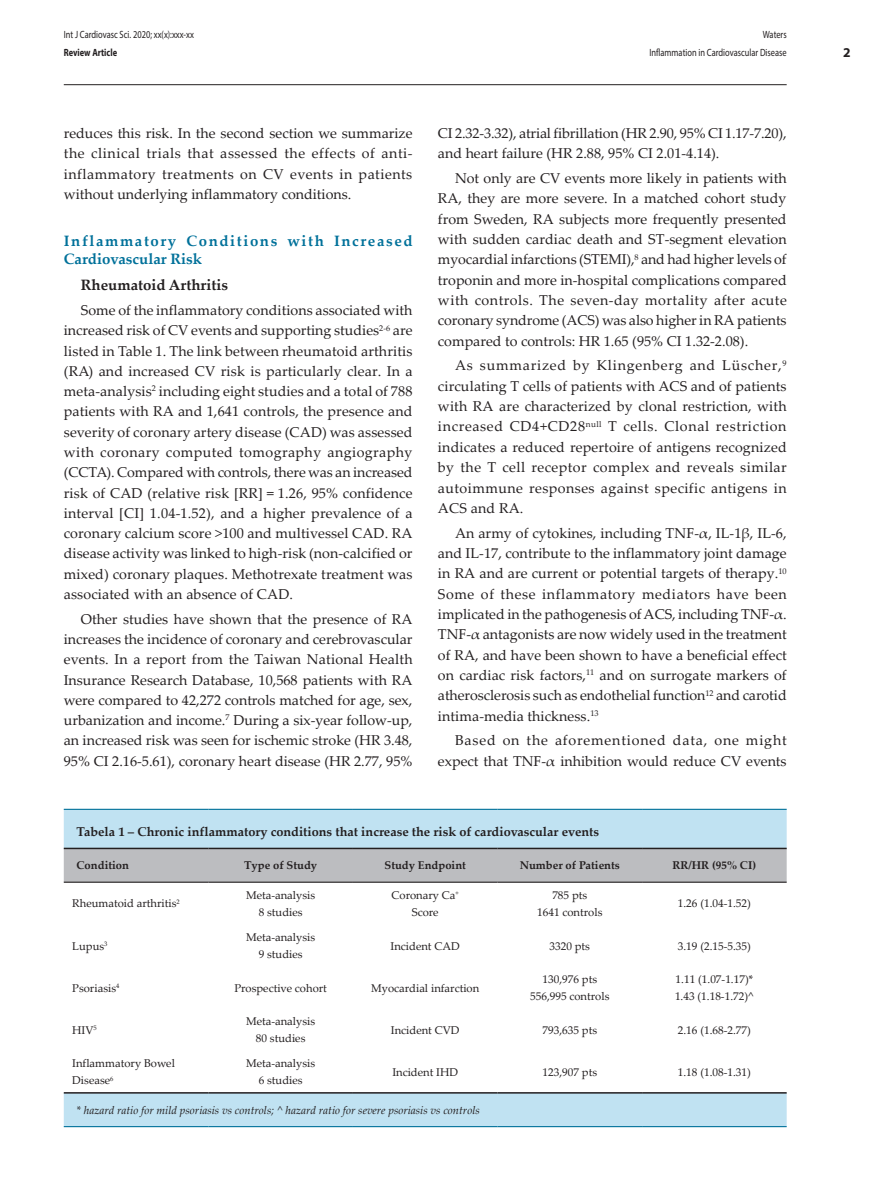
<style>
.page{position:relative;width:893px;height:1191px;background:#fff}
.page>*{position:absolute;margin:0;border:0;box-sizing:border-box;transform-origin:0 0}
.t1{font:700 15px/18px "Palatino Linotype";letter-spacing:.105em;color:#00719a}
.t2{font:700 15px "Palatino Linotype";color:#231f20}
.t3{font:14.25px/20.4px "Palatino Linotype";color:#231f20;text-align:justify}
.t4{font:700 13.5px "Myriad Pro";color:#231f20}
.t5{font:700 12.75px "Palatino Linotype";color:#231f20}
.t6{font:11.25px/16.8px "Palatino Linotype";color:#231f20;text-align:center}
.t7{font:italic 11.25px "Palatino Linotype";color:#231f20}
.t8{font:700 11.25px "Palatino Linotype";color:#231f20}
.t9{font:10.5px/18px "Myriad Pro";color:#231f20;text-align:right;scale:.8 1}
.t10{font:700 10.5px "Myriad Pro";color:#231f20;scale:.8 1}
</style>
<div class="page">
<hr style="left:64px;top:84px;width:723px;height:1px;background:#231f20">
<svg style="left:64px;top:810px;width:723px;height:316px"></svg>
<div style="left:64px;top:849px;width:723px;height:32px;background:#bcbdc0"></div>
<hr style="left:64px;top:881px;width:144px;height:1px;background:#231f20">
<hr style="left:208px;top:881px;width:145px;height:1px;background:#231f20">
<hr style="left:353px;top:881px;width:144px;height:1px;background:#231f20">
<hr style="left:497px;top:881px;width:145px;height:1px;background:#231f20">
<hr style="left:642px;top:881px;width:145px;height:1px;background:#231f20">
<hr style="left:64px;top:1092px;width:144px;height:1px;background:#231f20">
<hr style="left:208px;top:1092px;width:145px;height:1px;background:#231f20">
<hr style="left:353px;top:1092px;width:144px;height:1px;background:#231f20">
<hr style="left:497px;top:1092px;width:145px;height:1px;background:#231f20">
<hr style="left:642px;top:1092px;width:145px;height:1px;background:#231f20">
<hr style="left:64px;top:1126px;width:144px;height:1px;background:#00719a">
<hr style="left:208px;top:1126px;width:145px;height:1px;background:#00719a">
<hr style="left:353px;top:1126px;width:144px;height:1px;background:#00719a">
<hr style="left:497px;top:1126px;width:145px;height:1px;background:#00719a">
<hr style="left:642px;top:1126px;width:145px;height:1px;background:#00719a">
<hr style="left:64px;top:808px;width:144px;height:2px;background:#00719a">
<hr style="left:208px;top:808px;width:145px;height:2px;background:#00719a">
<hr style="left:353px;top:808px;width:144px;height:2px;background:#00719a">
<hr style="left:497px;top:808px;width:145px;height:2px;background:#00719a">
<hr style="left:642px;top:808px;width:145px;height:2px;background:#00719a">
<hr style="left:64px;top:847px;width:144px;height:2px;background:#231f20">
<hr style="left:208px;top:847px;width:145px;height:2px;background:#231f20">
<hr style="left:353px;top:847px;width:144px;height:2px;background:#231f20">
<hr style="left:497px;top:847px;width:145px;height:2px;background:#231f20">
<hr style="left:642px;top:847px;width:145px;height:2px;background:#231f20">
<p class="t9" style="left:64px;top:25px;width:164px">Int J Cardiovasc Sci. 2020; xx(x):xxx-xx</p>
<p class="t10" style="left:64px;top:45px;width:68px">Review Article</p>
<p class="t9" style="left:649px;top:25px;width:173px">Waters<br>Inflammation in Cardiovascular Disease</p>
<p class="t3" style="left:64px;top:122px;width:350px">reduces this risk. In the second section we summarize the clinical trials that assessed the effects of anti&shy;inflammatory treatments on CV events in patients without underlying inflammatory conditions.</p>
<p class="t1" style="left:64px;top:231px;width:350px">Inflammatory Conditions with Increased<br>Cardiovascular Risk</p>
<p class="t2" style="left:81px;top:274px;width:149px">Rheumatoid Arthritis</p>
<p class="t3" style="left:64px;top:299px;width:350px;text-indent:17px">Some of the inflammatory conditions associated with increased risk of CV events and supporting studies<sup>2-6</sup> are listed in Table 1. The link between rheumatoid arthritis (RA) and increased CV risk is particularly clear. In a meta-analysis<sup>2</sup> including eight studies and a total of 788 patients with RA and 1,641 controls, the presence and severity of coronary artery disease (CAD) was assessed with coronary computed tomography angiography (CCTA). Compared with controls, there was an increased risk of CAD (relative risk [RR] = 1.26, 95% confidence interval [CI] 1.04-1.52), and a higher prevalence of a coronary calcium score &gt;100 and multivessel CAD. RA disease activity was linked to high-risk (non-calcified or mixed) coronary plaques. Methotrexate treatment was associated with an absence of CAD.</p>
<p class="t3" style="left:64px;top:608px;width:350px;text-indent:17px">Other studies have shown that the presence of RA increases the incidence of coronary and cerebrovascular events. In a report from the Taiwan National Health Insurance Research Database, 10,568 patients with RA were compared to 42,272 controls matched for age, sex, urbanization and income.<sup>7</sup> During a six-year follow-up, an increased risk was seen for ischemic stroke (HR 3.48, 95% CI 2.16-5.61), coronary heart disease (HR 2.77, 95%</p>
<p class="t3" style="left:438px;top:122px;width:350px">CI 2.32-3.32), atrial fibrillation (HR 2.90, 95% CI 1.17-7.20), and heart failure (HR 2.88, 95% CI 2.01-4.14).</p>
<p class="t3" style="left:438px;top:167px;width:350px;text-indent:17px">Not only are CV events more likely in patients with RA, they are more severe. In a matched cohort study from Sweden, RA subjects more frequently presented with sudden cardiac death and ST-segment elevation myocardial infarctions (STEMI),<sup>8</sup> and had higher levels of troponin and more in-hospital complications compared with controls. The seven-day mortality after acute coronary syndrome (ACS) was also higher in RA patients compared to controls: HR 1.65 (95% CI 1.32-2.08).</p>
<p class="t3" style="left:438px;top:355px;width:350px;text-indent:17px">As summarized by Klingenberg and Lüscher,<sup>9 </sup>circulating T cells of patients with ACS and of patients with RA are characterized by clonal restriction, with increased CD4+CD28<sup>null</sup> T cells. Clonal restriction indicates a reduced repertoire of antigens recognized by the T cell receptor complex and reveals similar autoimmune responses against specific antigens in ACS and RA.</p>
<p class="t3" style="left:438px;top:522px;width:350px;text-indent:17px">An army of cytokines, including TNF-α, IL-1β, IL-6, and IL-17, contribute to the inflammatory joint damage in RA and are current or potential targets of therapy.<sup>10<br></sup>Some of these inflammatory mediators have been implicated in the pathogenesis of ACS, including TNF-α.<br>TNF-α antagonists are now widely used in the treatment of RA, and have been shown to have a beneficial effect on cardiac risk factors,<sup>11</sup> and on surrogate markers of atherosclerosis such as endothelial function<sup>12</sup> and carotid intima-media thickness.<sup>13</sup></p>
<p class="t3" style="left:438px;top:729px;width:350px;text-align:right">Based on the aforementioned data, one might expect that TNF-α inhibition would reduce CV events</p>
<p class="t5" style="left:77px;top:822px;width:524px">Tabela 1 – Chronic inflammatory conditions that increase the risk of cardiovascular events</p>
<p class="t8" style="left:77px;top:857px;width:54px">Condition</p>
<p class="t8" style="left:244px;top:857px;width:75px">Type of Study</p>
<p class="t8" style="left:384px;top:857px;width:83px">Study Endpoint</p>
<p class="t8" style="left:520px;top:857px;width:102px">Number of Patients</p>
<p class="t8" style="left:672px;top:857px;width:85px">RR/HR (95% CI)</p>
<p class="t6" style="left:72px;top:894px;width:109px">Rheumatoid arthritis<sup>2</sup></p>
<p class="t6" style="left:246px;top:886px;width:71px">Meta-analysis<br>8 studies</p>
<p class="t6" style="left:392px;top:886px;width:69px">Coronary Ca<sup>+<br></sup>Score</p>
<p class="t6" style="left:537px;top:886px;width:67px">785 pts<br>1641 controls</p>
<p class="t6" style="left:678px;top:894px;width:75px">1.26 (1.04-1.52)</p>
<p class="t6" style="left:72px;top:937px;width:37px">Lupus<sup>3</sup></p>
<p class="t6" style="left:246px;top:928px;width:71px">Meta-analysis<br>9 studies</p>
<p class="t6" style="left:391px;top:937px;width:71px">Incident CAD</p>
<p class="t6" style="left:550px;top:937px;width:42px">3320 pts</p>
<p class="t6" style="left:678px;top:937px;width:75px">3.19 (2.15-5.35)</p>
<p class="t6" style="left:72px;top:979px;width:49px">Psoriasis<sup>4</sup></p>
<p class="t6" style="left:234px;top:979px;width:94px">Prospective cohort</p>
<p class="t6" style="left:371px;top:979px;width:110px">Myocardial infarction</p>
<p class="t6" style="left:530px;top:970px;width:81px">130,976 pts<br>556,995 controls</p>
<p class="t6" style="left:675px;top:970px;width:80px;text-align:left">1.11 (1.07-1.17)*<br>1.43 (1.18-1.72)^</p>
<p class="t6" style="left:72px;top:1021px;width:26px">HIV<sup>5</sup></p>
<p class="t6" style="left:246px;top:1012px;width:71px">Meta-analysis<br>80 studies</p>
<p class="t6" style="left:391px;top:1021px;width:70px">Incident CVD</p>
<p class="t6" style="left:542px;top:1021px;width:56px">793,635 pts</p>
<p class="t6" style="left:678px;top:1021px;width:75px">2.16 (1.68-2.77)</p>
<p class="t6" style="left:72px;top:1054px;width:104px;text-align:left">Inflammatory Bowel<br>Disease<sup>6</sup></p>
<p class="t6" style="left:246px;top:1054px;width:71px">Meta-analysis<br>6 studies</p>
<p class="t6" style="left:392px;top:1063px;width:67px">Incident IHD</p>
<p class="t6" style="left:542px;top:1063px;width:56px">123,907 pts</p>
<p class="t6" style="left:678px;top:1063px;width:75px">1.18 (1.08-1.31)</p>
<p class="t7" style="left:77px;top:1102px;width:405px">* hazard ratio for mild psoriasis vs controls; ^ hazard ratio for severe psoriasis vs controls</p>
<p class="t4" style="left:843px;top:44px;width:9px">2</p>
</div>
